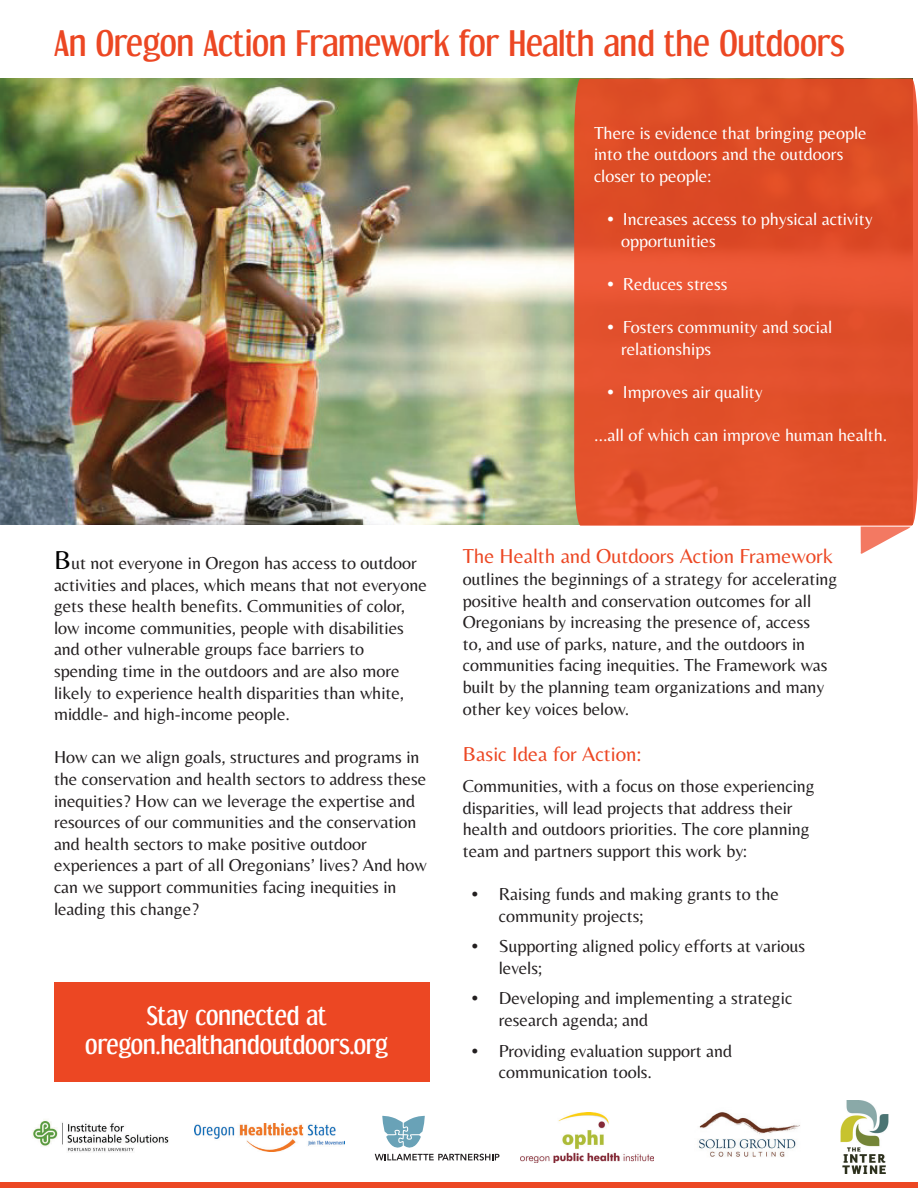
<style>
.page{position:relative;width:918px;height:1188px;background:#fff}
.page>*{position:absolute;margin:0;border:0;box-sizing:border-box;transform-origin:0 0}
.t1{font:33px "Dream Orphanage Rg";color:#ec4723}
.t2{font:24px "Dream Orphanage Rg";color:#fff}
.t3{font:21px "Belleza";color:#ec4723}
.t4{font:18px/21.6px "Belleza";color:#231f20}
.t5{font:18px/21.6px "Belleza";color:#fff}
.s1{font-size:27px;color:#000}
</style>
<div class="page">
<img style="left:0;top:79px;width:574px;height:446px">
<svg style="left:860px;top:527px;width:51px;height:27px"></svg>
<svg style="left:574px;top:79px;width:344px;height:447px;fill:#e04f2a"></svg>
<img style="left:841px;top:1101px;width:47px;height:72px">
<img style="left:32px;top:1120px;width:137px;height:32px">
<img style="left:521px;top:1112px;width:133px;height:51px">
<img style="left:699px;top:1112px;width:101px;height:45px">
<svg style="left:375px;top:1115px;width:124px;height:46px"></svg>
<img style="left:195px;top:1124px;width:149px;height:27px">
<div style="left:54px;top:983px;width:376px;height:99px;background:#ec4723"></div>
<div style="left:0;top:1183px;width:918px;height:5px;background:#ec4723"></div>
<p class="t1" style="left:54px;top:24px;width:792px">An Oregon Action Framework for Health and the Outdoors</p>
<p class="t5" style="left:594px;top:121px;width:274px">There is evidence that bringing people into the outdoors and the outdoors closer to people:</p>
<p class="t5" style="left:608px;top:208px;width:267px">• Increases access to physical activity</p>
<p class="t5" style="left:621px;top:229px;width:96px">opportunities</p>
<p class="t5" style="left:608px;top:273px;width:121px">• Reduces stress</p>
<p class="t5" style="left:608px;top:316px;width:226px">• Fosters community and social</p>
<p class="t5" style="left:621px;top:337px;width:92px">relationships</p>
<p class="t5" style="left:608px;top:381px;width:157px">• Improves air quality</p>
<p class="t5" style="left:594px;top:424px;width:295px">…all of which can improve human health.</p>
<p class="t4" style="left:54px;top:552px;width:375px"><span class="s1">B</span>ut not everyone in Oregon has access to outdoor activities and places, which means that not everyone gets these health benefits. Communities of color, low income communities, people with disabilities and other vulnerable groups face barriers to spending time in the outdoors and are also more likely to experience health disparities than white, middle- and high-income people.</p>
<p class="t4" style="left:54px;top:746px;width:374px">How can we align goals, structures and programs in the conservation and health sectors to address these inequities? How can we leverage the expertise and resources of our communities and the conservation and health sectors to make positive outdoor experiences a part of all Oregonians’ lives? And how can we support communities facing inequities in leading this change?</p>
<p class="t2" style="left:147px;top:1002px;width:182px">Stay connected at</p>
<p class="t2" style="left:85px;top:1030px;width:304px">oregon.healthandoutdoors.org</p>
<p class="t3" style="left:463px;top:544px;width:372px">The Health and Outdoors Action Framework</p>
<p class="t4" style="left:463px;top:568px;width:376px">outlines the beginnings of a strategy for accelerating positive health and conservation outcomes for all Oregonians by increasing the presence of, access<br>to, and use of parks, nature, and the outdoors in communities facing inequities. The Framework was built by the planning team organizations and many other key voices below.</p>
<p class="t3" style="left:463px;top:742px;width:180px">Basic Idea for Action:</p>
<p class="t4" style="left:463px;top:775px;width:354px">Communities, with a focus on those experiencing disparities, will lead projects that address their health and outdoors priorities. The core planning team and partners support this work by:</p>
<p class="t4" style="left:499px;top:883px;width:282px;text-indent:-27px">• Raising funds and making grants to the community projects;</p>
<p class="t4" style="left:499px;top:935px;width:308px;text-indent:-27px">• Supporting aligned policy efforts at various levels;</p>
<p class="t4" style="left:499px;top:987px;width:295px;text-indent:-27px">• Developing and implementing a strategic research agenda; and</p>
<p class="t4" style="left:499px;top:1039px;width:235px;text-indent:-27px">• Providing evaluation support and communication tools.</p>
</div>
